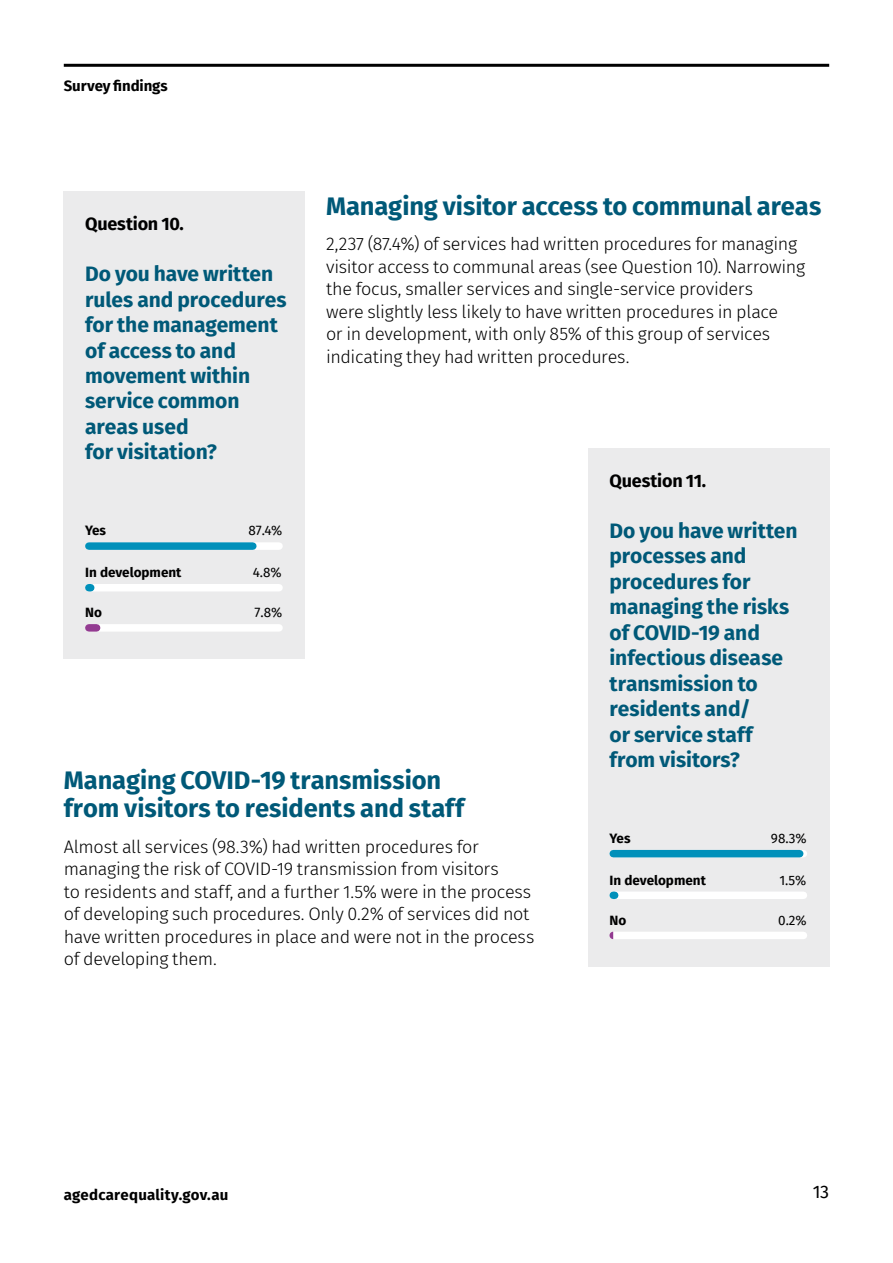
<style>
.page{position:relative;width:893px;height:1263px;background:#fff}
.page>*{position:absolute;margin:0;border:0;box-sizing:border-box;transform-origin:0 0}
.t1{font:700 25.5px/28.5px "Fira Sans";letter-spacing:-.005em;color:#005978}
.t2{font:700 21px/25.5px "Fira Sans";color:#005978}
.t3{font:300 18px/22.5px "Fira Sans";letter-spacing:-.02em;color:#000}
.t4{font:700 18px "Fira Sans";letter-spacing:-.01em;color:#000}
.t5{font:18px "Fira Sans";color:#000}
.t6{font:700 15px "Fira Sans";letter-spacing:.01em;color:#000}
.t7{font:700 13.5px "Fira Sans";color:#000}
.t8{font:13.5px "Fira Sans";color:#000}
</style>
<div class="page">
<hr style="left:64px;top:64px;width:765px;height:3px;background:#000">
<div style="left:64px;top:191px;width:241px;height:468px;background:#ebebec"></div>
<div style="left:89px;top:584px;width:190px;height:7px;background:#fff"></div>
<svg style="left:89px;top:584px;width:2px;height:7px"></svg>
<div style="left:89px;top:624px;width:190px;height:8px;background:#fff"></div>
<div style="left:89px;top:624px;width:8px;height:8px;background:#933b91"></div>
<div style="left:89px;top:542px;width:190px;height:8px;background:#fff"></div>
<div style="left:89px;top:542px;width:164px;height:8px;background:#0090ba"></div>
<div style="left:588px;top:448px;width:241px;height:519px;background:#ebebec"></div>
<div style="left:613px;top:891px;width:190px;height:8px;background:#fff"></div>
<svg style="left:613px;top:891px;width:2px;height:8px"></svg>
<div style="left:613px;top:932px;width:190px;height:7px;background:#fff"></div>
<div style="left:613px;top:850px;width:190px;height:7px;background:#0090ba"></div>
<svg style="left:609px;top:932px;width:4px;height:7px"></svg>
<p class="t6" style="left:64px;top:73px;width:106px">Survey findings</p>
<p class="t4" style="left:85px;top:209px;width:100px">Question 10.</p>
<p class="t2" style="left:85px;top:259px;width:203px">Do you have written rules and procedures for the management of access to and movement within service common areas used<br>for visitation?</p>
<h1 class="t1" style="left:326px;top:190px;width:497px">Managing visitor access to communal areas</h1>
<p class="t3" style="left:326px;top:233px;width:481px">2,237 (87.4%) of services had written procedures for managing visitor access to communal areas (see Question 10). Narrowing the focus, smaller services and single-service providers<br>were slightly less likely to have written procedures in place<br>or in development, with only 85% of this group of services indicating they had written procedures.</p>
<p class="t7" style="left:85px;top:519px;width:23px">Yes</p>
<p class="t8" style="left:249px;top:521px;width:35px">87.4%</p>
<p class="t7" style="left:85px;top:561px;width:98px">In development</p>
<p class="t8" style="left:253px;top:562px;width:31px">4.8%</p>
<p class="t7" style="left:85px;top:601px;width:18px">No</p>
<p class="t8" style="left:254px;top:602px;width:29px">7.8%</p>
<h1 class="t1" style="left:64px;top:764px;width:402px">Managing COVID-19 transmission from visitors to residents and staff</h1>
<p class="t3" style="left:64px;top:835px;width:472px">Almost all services (98.3%) had written procedures for managing the risk of COVID-19 transmission from visitors<br>to residents and staff, and a further 1.5% were in the process of developing such procedures. Only 0.2% of services did not have written procedures in place and were not in the process of developing them.</p>
<p class="t4" style="left:609px;top:465px;width:98px">Question 11.</p>
<p class="t2" style="left:609px;top:516px;width:190px">Do you have written processes and procedures for managing the risks of COVID-19 and infectious disease transmission to residents and/<br>or service staff from visitors?</p>
<p class="t7" style="left:609px;top:827px;width:23px">Yes</p>
<p class="t8" style="left:771px;top:828px;width:37px">98.3%</p>
<p class="t7" style="left:609px;top:869px;width:98px">In development</p>
<p class="t8" style="left:779px;top:870px;width:28px">1.5%</p>
<p class="t7" style="left:609px;top:909px;width:18px">No</p>
<p class="t8" style="left:778px;top:910px;width:30px">0.2%</p>
<p class="t6" style="left:64px;top:1182px;width:166px">agedcarequality.gov.au</p>
<p class="t5" style="left:813px;top:1178px;width:18px">13</p>
</div>
